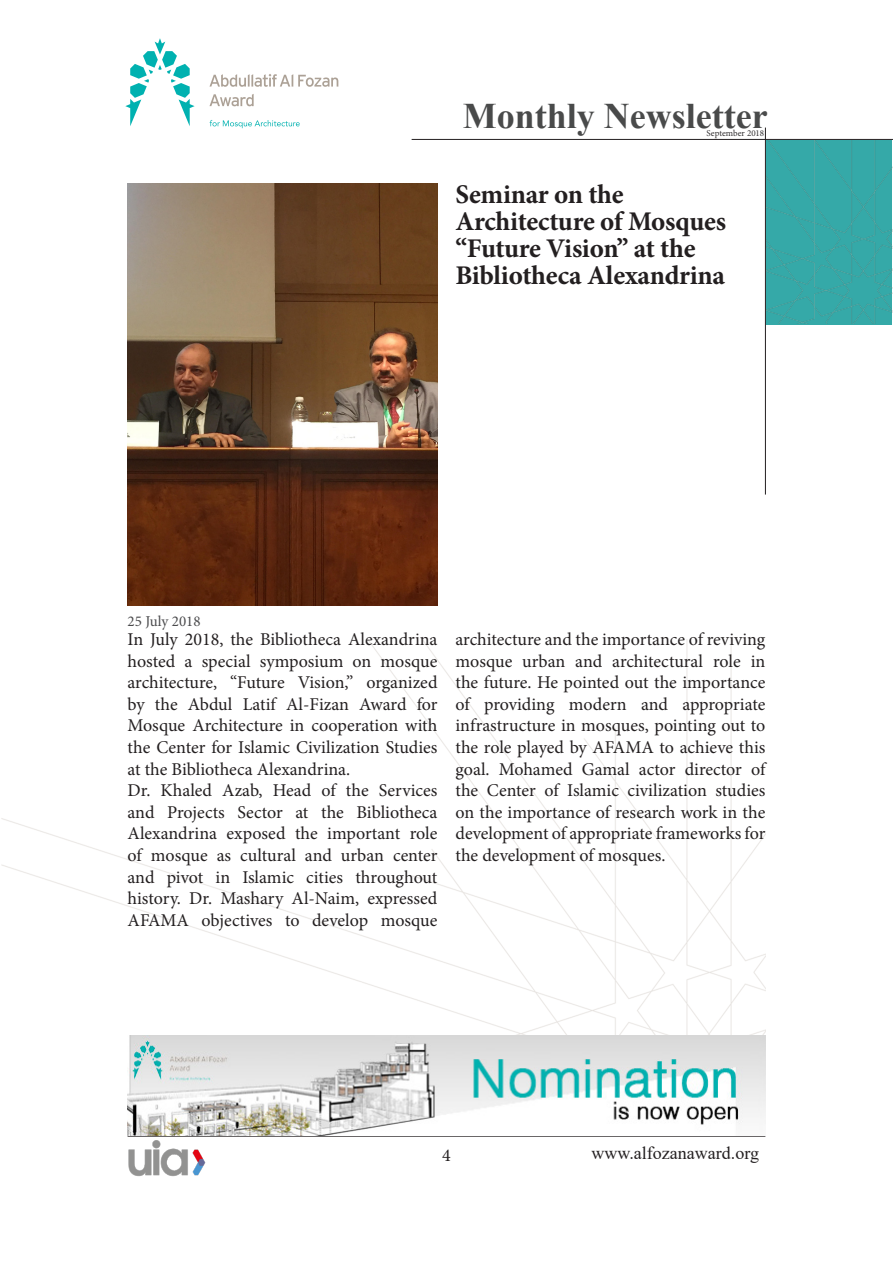
<style>
.page{position:relative;width:893px;height:1263px;background:#fff}
.page>*{position:absolute;margin:0;border:0;box-sizing:border-box;transform-origin:0 0}
.t1{font:700 36px "Times New Roman";color:#494a4a}
.t2{font:700 27px/27px "Minion Pro";letter-spacing:-.01em;color:#231f20}
.t3{font:18px/21.6px "Minion Pro";color:#231f20;text-align:justify}
.t4{font:18px "Times New Roman";color:#231f20}
.t5{font:15px "Minion Pro";color:#4a4a4c}
.t6{font:9px "Minion Pro";color:#312f30}
</style>
<div class="page">
<svg style="left:125px;top:38px;width:70px;height:88px"></svg>
<svg style="left:209px;top:94px;width:45px;height:12px"></svg>
<svg style="left:209px;top:74px;width:129px;height:13px"></svg>
<svg style="left:210px;top:120px;width:90px;height:8px"></svg>
<hr style="left:128px;top:1136px;width:637px;height:1px;background:#231f20">
<img style="left:128px;top:1140px;width:78px;height:36px">
<img style="left:1px;top:640px;width:764px;height:495px">
<hr style="left:412px;top:139px;width:481px;height:1px;background:#231f20">
<hr style="left:765px;top:128px;width:1px;height:367px;background:#231f20">
<img style="left:766px;top:141px;width:127px;height:183px">
<img style="left:128px;top:184px;width:309px;height:421px">
<img style="left:128px;top:1035px;width:637px;height:100px">
<h1 class="t1" style="left:463px;top:90px;width:306px">Monthly Newsletter</h1>
<p class="t6" style="left:706px;top:128px;width:59px">September 2018</p>
<p class="t2" style="left:455px;top:181px;width:272px">Seminar on the<br>Architecture of Mosques “Future Vision” at the<br>Bibliotheca Alexandrina</p>
<p class="t5" style="left:128px;top:611px;width:75px">25 July 2018</p>
<p class="t3" style="left:128px;top:628px;width:311px">In July 2018, the Bibliotheca Alexandrina hosted a special symposium on mosque architecture, “Future Vision,” organized by the Abdul Latif Al-Fizan Award for Mosque Architecture in cooperation with the Center for Islamic Civilization Studies at the Bibliotheca Alexandrina.</p>
<p class="t3" style="left:128px;top:780px;width:311px">Dr. Khaled Azab, Head of the Services and Projects Sector at the Bibliotheca Alexandrina exposed the important role of mosque as cultural and urban center and pivot in Islamic cities throughout history. Dr. Mashary Al-Naim, expressed AFAMA objectives to develop mosque</p>
<p class="t3" style="left:455px;top:628px;width:311px">architecture and the importance of reviving mosque urban and architectural role in the future. He pointed out the importance of providing modern and appropriate infrastructure in mosques, pointing out to the role played by AFAMA to achieve this goal. Mohamed Gamal actor director of the Center of Islamic civilization studies on the importance of research work in the development of appropriate frameworks for the development of mosques.</p>
<p class="t3" style="left:442px;top:1144px;width:10px">4</p>
<p class="t4" style="left:592px;top:1141px;width:169px">www.alfozanaward.org</p>
</div>
